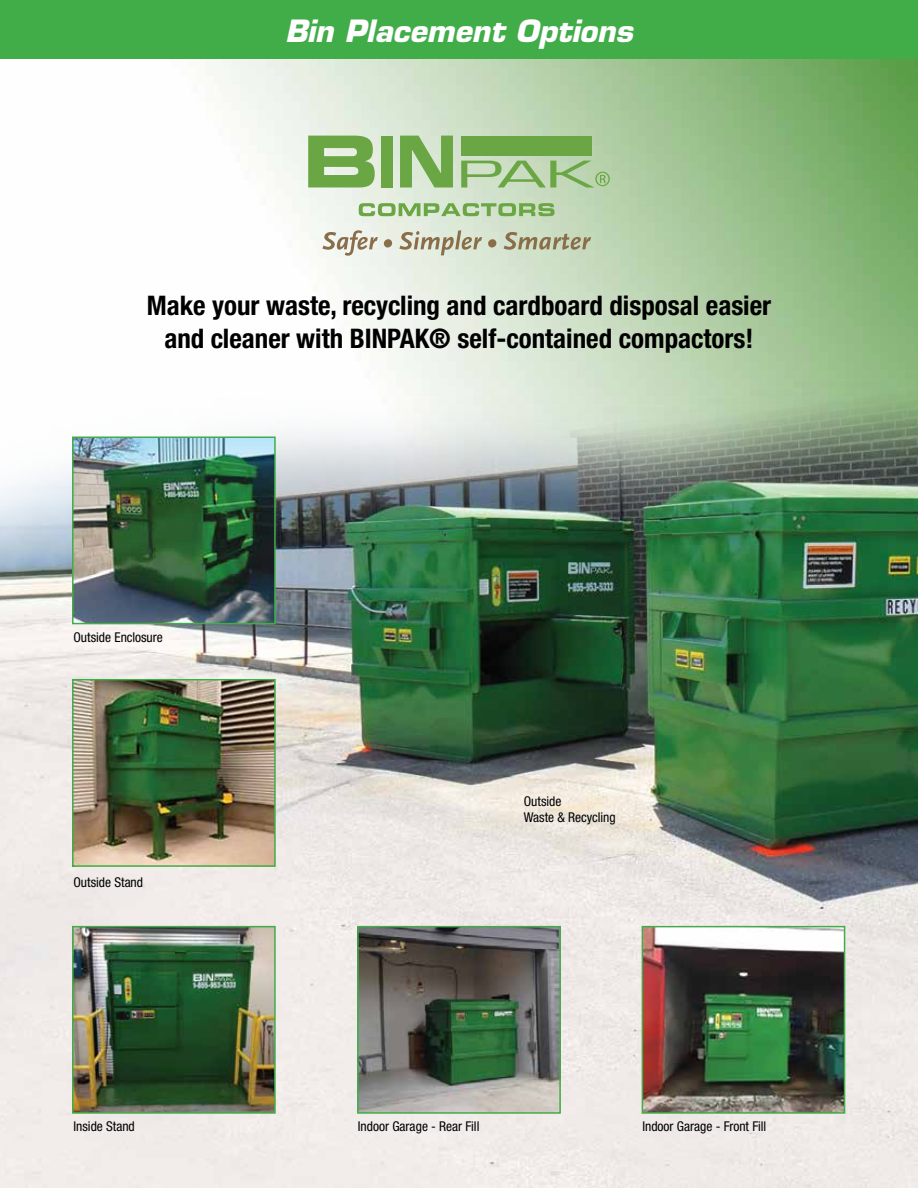
<style>
.page{position:relative;width:918px;height:1188px;background:#fff}
.page>*{position:absolute;margin:0;border:0;box-sizing:border-box;transform-origin:0 0}
.t1{font:italic 700 30px "Eurostile";color:#fff}
.t2{font:700 condensed 27px/32.4px "Helvetica Neue";color:#000;text-align:center}
.t3{font:condensed 13.5px/16.2px "Helvetica Neue";color:#000}
</style>
<div class="page">
<img style="left:0;top:58px;width:918px;height:316px">
<div style="left:0;top:0;width:918px;height:58px;background:#41ad49"></div>
<svg style="left:308px;top:136px;width:67px;height:51px;background:#84b565"></svg>
<div style="left:381px;top:136px;width:12px;height:51px;background:#6aa744"></div>
<svg style="left:400px;top:136px;width:53px;height:51px;background:#8cba70"></svg>
<div style="left:461px;top:136px;width:131px;height:20px;background:#6aa744"></div>
<svg style="left:461px;top:161px;width:149px;height:26px;background:#a8c996"></svg>
<svg style="left:359px;top:203px;width:196px;height:13px;background:#9dc486"></svg>
<svg style="left:322px;top:230px;width:56px;height:26px"></svg>
<div style="left:384px;top:239px;width:8px;height:9px;background:#8a6e49;border-radius:50%"></div>
<svg style="left:399px;top:230px;width:83px;height:25px;background:#c8c7b2"></svg>
<div style="left:488px;top:239px;width:8px;height:9px;background:#8a6e49;border-radius:50%"></div>
<svg style="left:504px;top:232px;width:87px;height:18px;background:#b3b496"></svg>
<img style="left:0;top:374px;width:918px;height:814px">
<img style="left:360px;top:929px;width:198px;height:182px">
<div style="left:357px;top:926px;width:204px;height:188px;border:2px solid #41ad49"></div>
<img style="left:645px;top:929px;width:197px;height:182px">
<div style="left:642px;top:926px;width:203px;height:188px;border:2px solid #41ad49"></div>
<img style="left:75px;top:439px;width:198px;height:182px">
<div style="left:72px;top:436px;width:204px;height:188px;border:2px solid #41ad49"></div>
<img style="left:75px;top:682px;width:198px;height:182px">
<div style="left:72px;top:679px;width:204px;height:188px;border:2px solid #41ad49"></div>
<img style="left:75px;top:929px;width:198px;height:182px">
<div style="left:72px;top:926px;width:204px;height:188px;border:2px solid #41ad49"></div>
<h1 class="t1" style="left:285px;top:12px;width:349px">Bin Placement Options</h1>
<h2 class="t2" style="left:147px;top:289px;width:626px">Make your waste, recycling and cardboard disposal easier and cleaner with BINPAK® self-contained compactors!</h2>
<p class="t3" style="left:73px;top:629px;width:91px">Outside Enclosure</p>
<p class="t3" style="left:73px;top:874px;width:71px">Outside Stand</p>
<p class="t3" style="left:524px;top:793px;width:93px">Outside<br>Waste &amp; Recycling</p>
<p class="t3" style="left:73px;top:1118px;width:63px">Inside Stand</p>
<p class="t3" style="left:358px;top:1118px;width:123px">Indoor Garage - Rear Fill</p>
<p class="t3" style="left:642px;top:1118px;width:126px">Indoor Garage - Front Fill</p>
</div>
